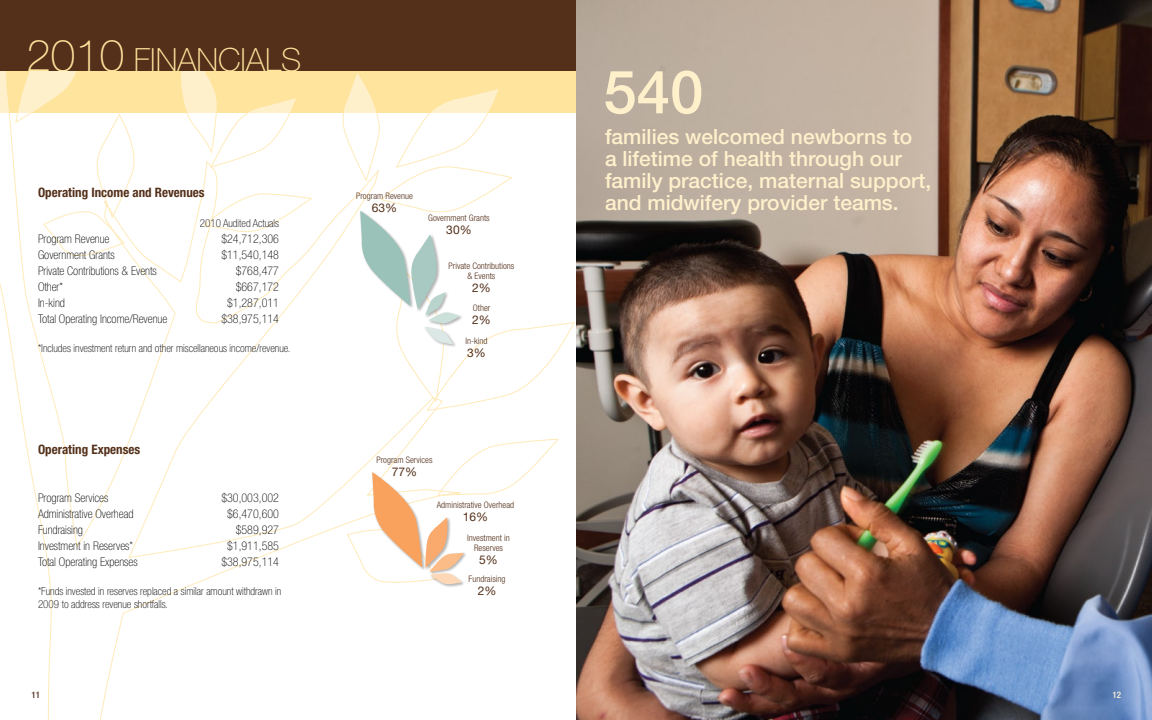
<style>
.page{position:relative;width:1152px;height:720px;background:#fff}
.page>*{position:absolute;margin:0;border:0;box-sizing:border-box;transform-origin:0 0}
.t1{font:500 60px "Helvetica Neue";color:#fff0cc}
.t2{font:100 32px "Helvetica Neue";color:#ffe49d}
.t3{font:500 21px/22px "Helvetica Neue";color:#fff0cc}
.t4{font:700 condensed 13px "Helvetica Neue";color:#54301a}
.t5{font:100 condensed 12px "Helvetica Neue";color:#000}
.t6{font:12px "Helvetica Neue";color:#54301a}
.t7{font:100 condensed 11px/13px "Helvetica Neue";color:#000}
.t8{font:300 condensed 9px/10px "Helvetica Neue";color:#54301a;text-align:center}
.t9{font:500 condensed 9px "Helvetica Neue";color:#54301a}
.t10{font:500 condensed 9px "Helvetica Neue";color:#fff3d4}
.s1{font-size:44px}
</style>
<div class="page">
<svg style="left:20px;top:411px;width:415px;height:309px"></svg>
<div style="left:0;top:0;width:576px;height:74px;background:#54301a"></div>
<img style="left:576px;top:0;width:576px;height:720px">
<svg style="left:0;top:71px;width:575px;height:340px"></svg>
<div style="left:429px;top:572px;width:36px;height:16px;background:#000;opacity:.3"></div>
<svg style="left:346px;top:439px;width:213px;height:147px"></svg>
<h2 class="t2" style="left:26px;top:42px;width:276px"><span class="s1">2010</span> FINANCIALS</h2>
<p class="t4" style="left:38px;top:185px;width:168px">Operating Income and Revenues</p>
<p class="t7" style="left:200px;top:217px;width:81px">2010 Audited Actuals</p>
<p class="t5" style="left:38px;top:233px;width:73px">Program Revenue</p>
<p class="t5" style="left:221px;top:233px;width:59px">$24,712,306</p>
<p class="t5" style="left:38px;top:249px;width:78px">Government Grants</p>
<p class="t5" style="left:221px;top:249px;width:59px">$11,540,148</p>
<p class="t5" style="left:38px;top:265px;width:120px">Private Contributions &amp; Events</p>
<p class="t5" style="left:236px;top:265px;width:45px">$768,477</p>
<p class="t5" style="left:38px;top:281px;width:27px">Other*</p>
<p class="t5" style="left:236px;top:281px;width:45px">$667,172</p>
<p class="t5" style="left:38px;top:297px;width:29px">In-kind</p>
<p class="t5" style="left:227px;top:297px;width:53px">$1,287,011</p>
<p class="t5" style="left:38px;top:312px;width:131px">Total Operating Income/Revenue</p>
<p class="t5" style="left:221px;top:312px;width:59px">$38,975,114</p>
<p class="t7" style="left:38px;top:342px;width:254px">*Includes investment return and other miscellaneous income/revenue.</p>
<p class="t4" style="left:38px;top:442px;width:104px">Operating Expenses</p>
<p class="t5" style="left:38px;top:491px;width:72px">Program Services</p>
<p class="t5" style="left:221px;top:491px;width:59px">$30,003,002</p>
<p class="t5" style="left:38px;top:507px;width:97px">Administrative Overhead</p>
<p class="t5" style="left:227px;top:507px;width:53px">$6,470,600</p>
<p class="t5" style="left:38px;top:523px;width:47px">Fundraising</p>
<p class="t5" style="left:236px;top:523px;width:45px">$589,927</p>
<p class="t5" style="left:38px;top:539px;width:97px">Investment in Reserves*</p>
<p class="t5" style="left:227px;top:539px;width:53px">$1,911,585</p>
<p class="t5" style="left:38px;top:555px;width:101px">Total Operating Expenses</p>
<p class="t5" style="left:221px;top:555px;width:59px">$38,975,114</p>
<p class="t7" style="left:38px;top:585px;width:245px">*Funds invested in reserves replaced a similar amount withdrawn in<br>2009 to address revenue shortfalls.</p>
<p class="t9" style="left:32px;top:689px;width:10px">11</p>
<p class="t8" style="left:356px;top:191px;width:58px">Program Revenue</p>
<p class="t6" style="left:372px;top:201px;width:27px">63%</p>
<p class="t8" style="left:428px;top:213px;width:63px">Government Grants</p>
<p class="t6" style="left:446px;top:223px;width:27px">30%</p>
<p class="t8" style="left:449px;top:261px;width:67px">Private Contributions &amp; Events</p>
<p class="t6" style="left:472px;top:281px;width:20px">2%</p>
<p class="t8" style="left:473px;top:303px;width:19px">Other</p>
<p class="t6" style="left:472px;top:313px;width:20px">2%</p>
<p class="t8" style="left:466px;top:336px;width:23px">In-kind</p>
<p class="t6" style="left:467px;top:346px;width:20px">3%</p>
<p class="t8" style="left:376px;top:455px;width:58px">Program Services</p>
<p class="t6" style="left:392px;top:465px;width:27px">77%</p>
<p class="t8" style="left:437px;top:500px;width:79px">Administrative Overhead</p>
<p class="t6" style="left:463px;top:510px;width:27px">16%</p>
<p class="t8" style="left:467px;top:533px;width:44px">Investment in<br>Reserves</p>
<p class="t6" style="left:479px;top:552px;width:20px">5%</p>
<p class="t8" style="left:469px;top:574px;width:38px">Fundraising</p>
<p class="t6" style="left:478px;top:584px;width:20px">2%</p>
<h1 class="t1" style="left:603px;top:56px;width:102px">540</h1>
<h3 class="t3" style="left:605px;top:126px;width:328px">families welcomed newborns to<br>a lifetime of health through our family practice, maternal support, and midwifery provider teams.</h3>
<p class="t10" style="left:1112px;top:689px;width:10px">12</p>
</div>
